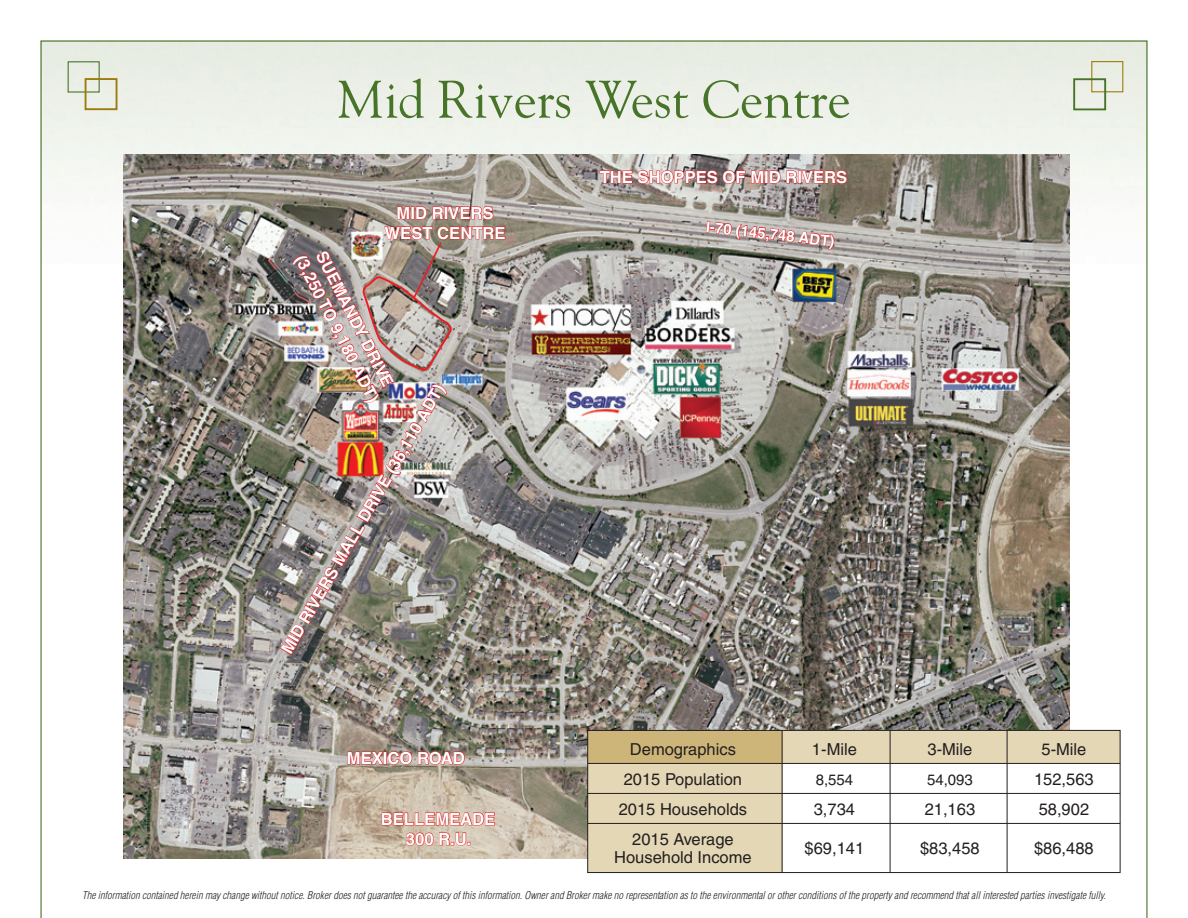
<style>
.page{position:relative;width:1188px;height:918px;background:#fff}
.page>*{position:absolute;margin:0;border:0;box-sizing:border-box;transform-origin:0 0}
.t1{font:52.5px "Goudy";color:#48742a}
.t2{font:700 16.65px "Helvetica";color:#fff}
.t3{font:16.5px "Helvetica";color:#231f20}
.t4{font:700 15px "Helvetica";color:#fff}
.t5{font:15px "Helvetica";color:#231f20}
.t6{font:italic 300 condensed 10.5px "Helvetica";color:#231f20}
</style>
<div class="page">
<img style="left:42px;top:42px;width:1104px;height:153px">
<div style="left:68px;top:61px;width:32px;height:32px;border:1px solid #48742a"></div>
<div style="left:85px;top:78px;width:32px;height:32px;border:2px solid #9c7c0c"></div>
<div style="left:1091px;top:61px;width:32px;height:31px;border:1px solid #9c7c0c"></div>
<div style="left:1073px;top:78px;width:33px;height:32px;border:2px solid #48742a"></div>
<img style="left:123px;top:155px;width:947px;height:704px">
<img style="left:347px;top:746px;width:118px;height:23px">
<svg style="left:706px;top:220px;width:129px;height:30px;background:#bb9693"></svg>
<img style="left:599px;top:165px;width:249px;height:23px">
<img style="left:280px;top:201px;width:226px;height:455px">
<div style="left:782px;top:764px;width:338px;height:109px;background:#fff"></div>
<div style="left:782px;top:731px;width:338px;height:32px;background:#e4d7b5"></div>
<div style="left:588px;top:764px;width:194px;height:109px;background:#e4d7b5"></div>
<div style="left:588px;top:731px;width:194px;height:32px;background:#cdb57a"></div>
<div style="left:587px;top:730px;width:533px;height:143px;border:1px solid #231f20"></div>
<hr style="left:588px;top:763px;width:532px;height:1px;background:#231f20">
<hr style="left:588px;top:793px;width:532px;height:1px;background:#231f20">
<hr style="left:588px;top:823px;width:532px;height:1px;background:#231f20">
<hr style="left:782px;top:730px;width:1px;height:142px;background:#231f20">
<hr style="left:1007px;top:730px;width:1px;height:143px;background:#231f20">
<hr style="left:890px;top:730px;width:1px;height:142px;background:#231f20">
<svg style="left:381px;top:807px;width:114px;height:39px;background:#d49d8e"></svg>
<p class="t1" style="left:337px;top:67px;width:515px">Mid Rivers West Centre</p>
<p class="t2" style="left:397px;top:203px;width:99px">MID RIVERS</p>
<p class="t2" style="left:385px;top:223px;width:123px">WEST CENTRE</p>
<p class="t2" style="left:330px;top:248px;width:151px;rotate:63deg">SUEMANDY DRIVE</p>
<p class="t2" style="left:309px;top:251px;width:165px;rotate:63deg">(3,250 TO 9,180 ADT)</p>
<p class="t2" style="left:277px;top:647px;width:310px;rotate:-60deg">MID RIVERS MALL DRIVE (36,110 ADT)</p>
<p class="t2" style="left:347px;top:748px;width:120px">MEXICO ROAD</p>
<p class="t2" style="left:381px;top:809px;width:116px">BELLEMEADE</p>
<p class="t2" style="left:406px;top:829px;width:67px">300 R.U.</p>
<p class="t2" style="left:600px;top:167px;width:249px">THE SHOPPES OF MID RIVERS</p>
<p class="t4" style="left:707px;top:218px;width:131px;rotate:6deg">I-70 (145,748 ADT)</p>
<p class="t3" style="left:630px;top:739px;width:108px">Demographics</p>
<p class="t3" style="left:812px;top:739px;width:46px">1-Mile</p>
<p class="t3" style="left:927px;top:739px;width:46px">3-Mile</p>
<p class="t3" style="left:1041px;top:739px;width:46px">5-Mile</p>
<p class="t3" style="left:624px;top:769px;width:120px">2015 Population</p>
<p class="t5" style="left:816px;top:771px;width:39px">8,554</p>
<p class="t5" style="left:927px;top:771px;width:47px">54,093</p>
<p class="t3" style="left:1034px;top:769px;width:61px">152,563</p>
<p class="t3" style="left:619px;top:799px;width:130px">2015 Households</p>
<p class="t3" style="left:814px;top:799px;width:43px">3,734</p>
<p class="t3" style="left:925px;top:799px;width:52px">21,163</p>
<p class="t3" style="left:1039px;top:799px;width:52px">58,902</p>
<p class="t3" style="left:632px;top:829px;width:103px">2015 Average</p>
<p class="t3" style="left:614px;top:847px;width:139px">Household Income</p>
<p class="t3" style="left:805px;top:838px;width:61px">$69,141</p>
<p class="t3" style="left:920px;top:838px;width:61px">$83,458</p>
<p class="t3" style="left:1034px;top:838px;width:61px">$86,488</p>
<p class="t6" style="left:82px;top:889px;width:1025px">The information contained herein may change without notice. Broker does not guarantee the accuracy of this information. Owner and Broker make no representation as to the environmental or other conditions of the property and recommend that all interested parties investigate fully.</p>
</div>
